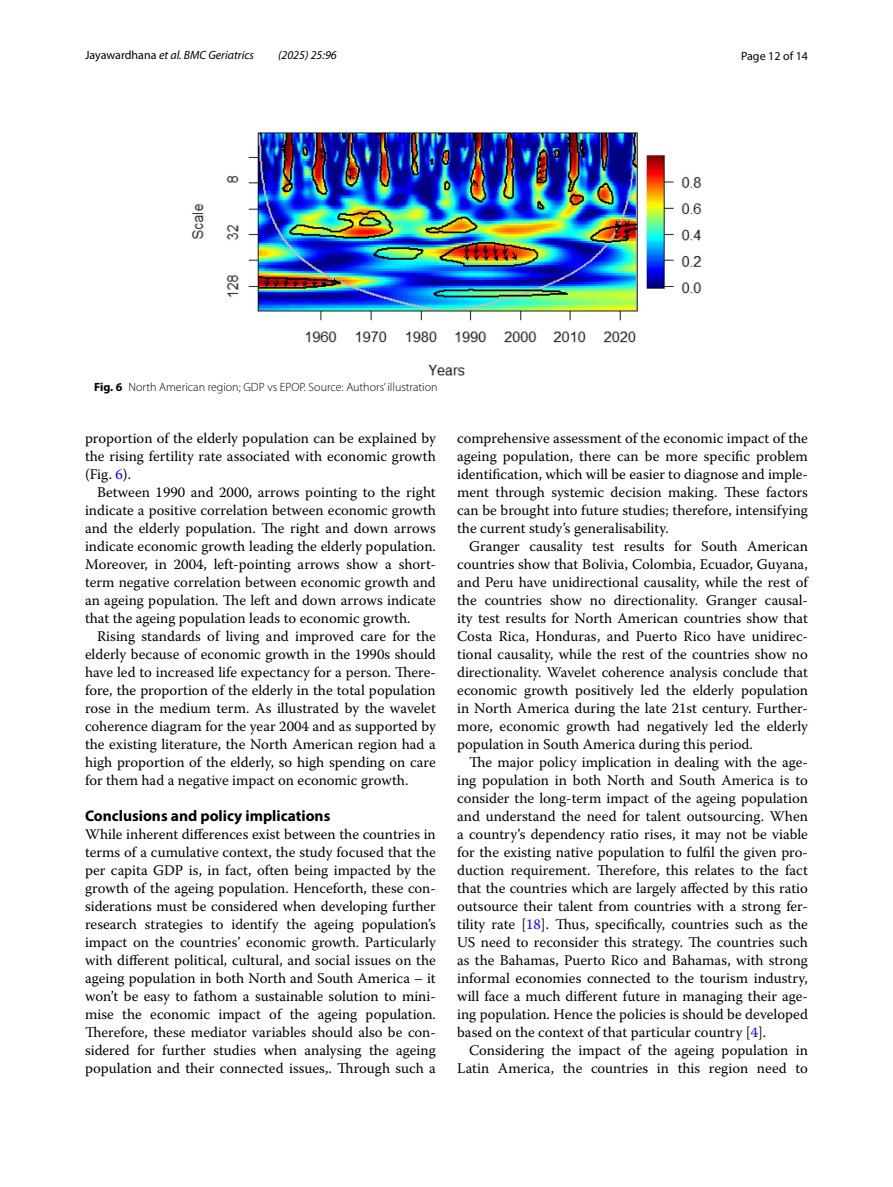
<style>
.page{position:relative;width:893px;height:1187px;background:#fff}
.page>*{position:absolute;margin:0;border:0;box-sizing:border-box;transform-origin:0 0}
.t1{font:700 15.45px "Myriad Pro";color:#000}
.t2{font:14.7px/18px "Warnock Pro";color:#000;text-align:justify}
.t3{font:300 12px "Myriad Pro";color:#000}
.t4{font:italic 12px "Myriad Pro";color:#000}
.t5{font:12px "Myriad Pro";color:#000}
.s1{font-style:normal}
.s2{font-weight:700}
.s3{color:#00f}
</style>
<div class="page">
<img style="left:191px;top:133px;width:511px;height:243px">
<p class="t4" style="left:85px;top:48px;width:170px"><span class="s1">Jayawardhana</span> et al. BMC Geriatrics</p>
<p class="t4" style="left:278px;top:48px;width:60px">(2025) 25:96</p>
<p class="t5" style="left:741px;top:48px;width:68px">Page 12 of 14</p>
<p class="t3" style="left:94px;top:380px;width:345px"><span class="s2">Fig. 6</span> North American region; GDP vs EPOP. Source: Authors’ illustration</p>
<p class="t2" style="left:85px;top:428px;width:352px">proportion of the elderly population can be explained by the rising fertility rate associated with economic growth (Fig. <span class="s3">6</span>).</p>
<p class="t2" style="left:85px;top:482px;width:352px;text-indent:12px">Between 1990 and 2000, arrows pointing to the right indicate a positive correlation between economic growth and the elderly population. The right and down arrows indicate economic growth leading the elderly population.<br>Moreover, in 2004, left-pointing arrows show a short&shy;term negative correlation between economic growth and an ageing population. The left and down arrows indicate that the ageing population leads to economic growth.</p>
<p class="t2" style="left:85px;top:626px;width:352px;text-indent:12px">Rising standards of living and improved care for the elderly because of economic growth in the 1990s should have led to increased life expectancy for a person. There&shy;fore, the proportion of the elderly in the total population rose in the medium term. As illustrated by the wavelet coherence diagram for the year 2004 and as supported by the existing literature, the North American region had a high proportion of the elderly, so high spending on care for them had a negative impact on economic growth.</p>
<p class="t1" style="left:85px;top:805px;width:247px">Conclusions and policy implications</p>
<p class="t2" style="left:85px;top:824px;width:352px">While inherent differences exist between the countries in terms of a cumulative context, the study focused that the per capita GDP is, in fact, often being impacted by the growth of the ageing population. Henceforth, these con&shy;siderations must be considered when developing further research strategies to identify the ageing population’s impact on the countries’ economic growth. Particularly with different political, cultural, and social issues on the ageing population in both North and South America – it won’t be easy to fathom a sustainable solution to mini&shy;mise the economic impact of the ageing population.<br>Therefore, these mediator variables should also be con&shy;sidered for further studies when analysing the ageing population and their connected issues,. Through such a</p>
<p class="t2" style="left:457px;top:428px;width:352px">comprehensive assessment of the economic impact of the ageing population, there can be more specific problem identification, which will be easier to diagnose and imple&shy;ment through systemic decision making. These factors can be brought into future studies; therefore, intensifying the current study’s generalisability.</p>
<p class="t2" style="left:457px;top:536px;width:352px;text-indent:12px">Granger causality test results for South American countries show that Bolivia, Colombia, Ecuador, Guyana, and Peru have unidirectional causality, while the rest of the countries show no directionality. Granger causal&shy;ity test results for North American countries show that Costa Rica, Honduras, and Puerto Rico have unidirec&shy;tional causality, while the rest of the countries show no directionality. Wavelet coherence analysis conclude that economic growth positively led the elderly population in North America during the late 21st century. Further&shy;more, economic growth had negatively led the elderly population in South America during this period.</p>
<p class="t2" style="left:457px;top:752px;width:352px;text-indent:12px">The major policy implication in dealing with the age&shy;ing population in both North and South America is to consider the long-term impact of the ageing population and understand the need for talent outsourcing. When a country’s dependency ratio rises, it may not be viable for the existing native population to fulfil the given pro&shy;duction requirement. Therefore, this relates to the fact that the countries which are largely affected by this ratio outsource their talent from countries with a strong fer&shy;tility rate [<span class="s3">18</span>]. Thus, specifically, countries such as the US need to reconsider this strategy. The countries such as the Bahamas, Puerto Rico and Bahamas, with strong informal economies connected to the tourism industry, will face a much different future in managing their age&shy;ing population. Hence the policies is should be developed based on the context of that particular country [<span class="s3">4</span>].</p>
<p class="t2" style="left:457px;top:1040px;width:352px;text-align:right">Considering the impact of the ageing population in<br>Latin America, the countries in this region need to</p>
</div>
